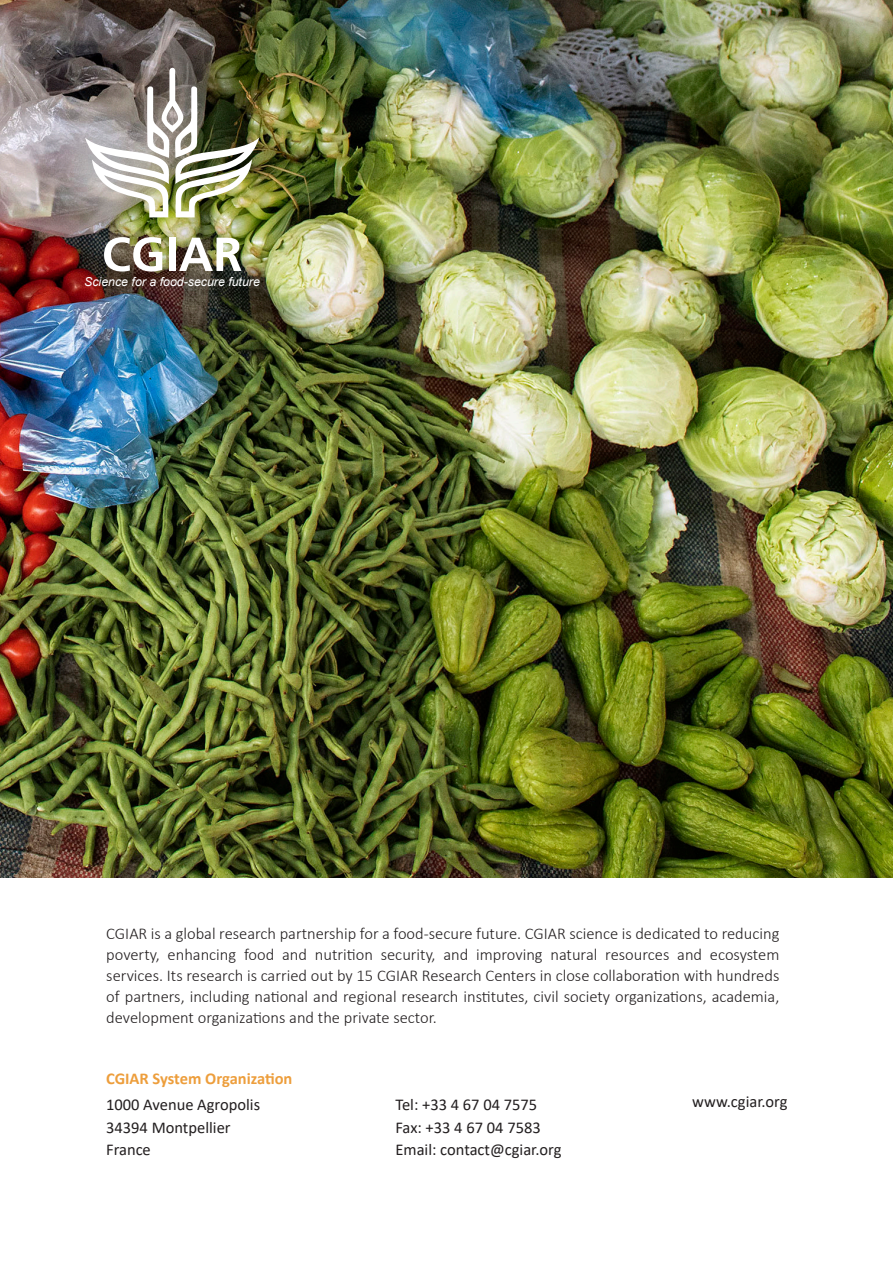
<style>
.page{position:relative;width:893px;height:1263px;background:#fff}
.page>*{position:absolute;margin:0;border:0;box-sizing:border-box;transform-origin:0 0}
.Paragraph{font:300 16.5px/21px "Calibri";color:#231f20;text-align:justify}
.Paragraph-2{font:16.5px "Calibri";color:#231f20}
.Paragraph-3{font:700 16.5px "Calibri";letter-spacing:-.005em;color:#ed9e3c}
.t1{font:italic 12.3px "Arial";color:#fff}
</style>
<div class="page">
<img style="left:0;top:0;width:893px;height:878px">
<img style="left:85px;top:66px;width:174px;height:151px">
<svg style="left:104px;top:237px;width:58px;height:35px"></svg>
<div style="left:169px;top:238px;width:6px;height:33px;background:#fff"></div>
<img style="left:179px;top:237px;width:62px;height:34px">
<p class="t1" style="left:84px;top:274px;width:177px">Science for a food-secure future</p>
<p class="Paragraph" style="left:106px;top:923px;width:675px">CGIAR is a global research partnership for a food-secure future. CGIAR science is dedicated to reducing poverty, enhancing food and nutrition security, and improving natural resources and ecosystem services. Its research is carried out by 15 CGIAR Research Centers in close collaboration with hundreds of partners, including national and regional research institutes, civil society organizations, academia, development organizations and the private sector.</p>
<p class="Paragraph-3" style="left:106px;top:1066px;width:188px">CGIAR System Organization</p>
<p class="Paragraph-2" style="left:106px;top:1093px;width:156px">1000 Avenue Agropolis</p>
<p class="Paragraph-2" style="left:106px;top:1116px;width:126px">34394 Montpellier</p>
<p class="Paragraph-2" style="left:106px;top:1138px;width:46px">France</p>
<p class="Paragraph-2" style="left:395px;top:1093px;width:143px">Tel: +33 4 67 04 7575</p>
<p class="Paragraph-2" style="left:692px;top:1090px;width:97px">www.cgiar.org</p>
<p class="Paragraph-2" style="left:395px;top:1116px;width:147px">Fax: +33 4 67 04 7583</p>
<p class="Paragraph-2" style="left:395px;top:1138px;width:168px">Email: contact@cgiar.org</p>
</div>
